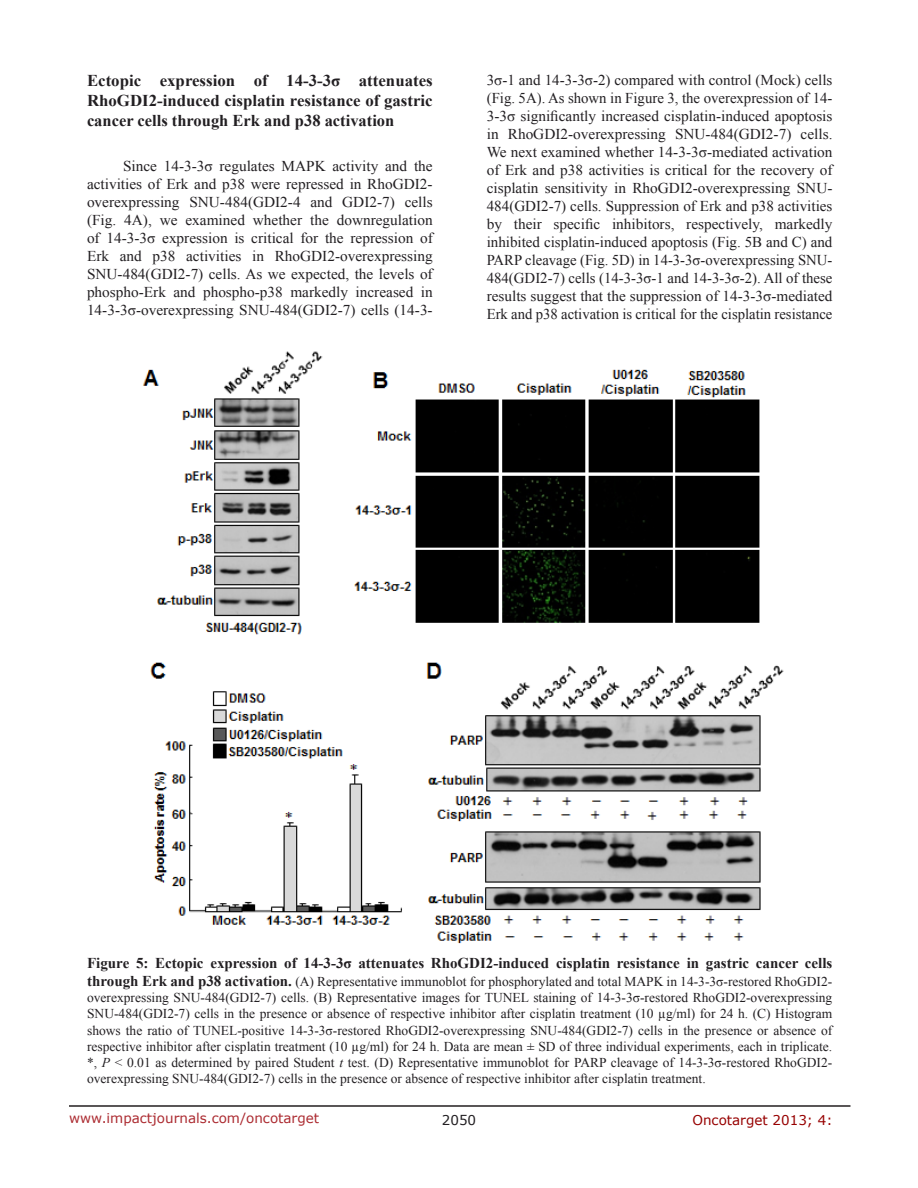
<style>
.page{position:relative;width:918px;height:1188px;background:#fff}
.page>*{position:absolute;margin:0;border:0;box-sizing:border-box;transform-origin:0 0}
.SubHeading{font:700 16.5px/19.8px "Times New Roman";color:#221f22;text-align:justify}
.BodyText{font:15px/18px "Times New Roman";color:#221f22;text-align:justify}
.FigureText{font:700 15px "Times New Roman";color:#221f22}
.FigureText-2{font:13.5px/16.2px "Times New Roman";color:#221f22;text-align:justify}
.t1{font:13.5px "Verdana";color:#ac2b31}
.t2{font:13.5px "Verdana";color:#970000}
.t3{font:13.5px "Verdana";color:#221f22}
.s1{font-weight:700;font-size:15px}
.s2{font-style:italic}
</style>
<div class="page">
<hr style="left:69px;top:1105px;width:781px;height:2px;background:#231f20">
<img style="left:142px;top:351px;width:642px;height:593px">
<p class="SubHeading" style="left:87px;top:70px;width:347px">Ectopic expression of 14-3-3σ attenuates RhoGDI2-induced cisplatin resistance of gastric cancer cells through Erk and p38 activation</p>
<p class="BodyText" style="left:87px;top:156px;width:347px;text-indent:36px">Since 14-3-3σ regulates MAPK activity and the activities of Erk and p38 were repressed in RhoGDI2- overexpressing SNU-484(GDI2-4 and GDI2-7) cells (Fig. 4A), we examined whether the downregulation of 14-3-3σ expression is critical for the repression of Erk and p38 activities in RhoGDI2-overexpressing SNU-484(GDI2-7) cells. As we expected, the levels of phospho-Erk and phospho-p38 markedly increased in 14-3-3σ-overexpressing SNU-484(GDI2-7) cells (14-3-</p>
<p class="BodyText" style="left:487px;top:71px;width:347px">3σ-1 and 14-3-3σ-2) compared with control (Mock) cells (Fig. 5A). As shown in Figure 3, the overexpression of 14- 3-3σ significantly increased cisplatin-induced apoptosis in RhoGDI2-overexpressing SNU-484(GDI2-7) cells.<br>We next examined whether 14-3-3σ-mediated activation of Erk and p38 activities is critical for the recovery of cisplatin sensitivity in RhoGDI2-overexpressing SNU-484(GDI2-7) cells. Suppression of Erk and p38 activities by their specific inhibitors, respectively, markedly inhibited cisplatin-induced apoptosis (Fig. 5B and C) and PARP cleavage (Fig. 5D) in 14-3-3σ-overexpressing SNU-484(GDI2-7) cells (14-3-3σ-1 and 14-3-3σ-2). All of these results suggest that the suppression of 14-3-3σ-mediated Erk and p38 activation is critical for the cisplatin resistance</p>
<p class="FigureText" style="left:87px;top:952px;width:747px">Figure 5: Ectopic expression of 14-3-3σ attenuates RhoGDI2-induced cisplatin resistance in gastric cancer cells</p>
<p class="FigureText-2" style="left:87px;top:973px;width:747px"><span class="s1">through Erk and p38 activation.</span> (A) Representative immunoblot for phosphorylated and total MAPK in 14-3-3σ-restored RhoGDI2- overexpressing SNU-484(GDI2-7) cells. (B) Representative images for TUNEL staining of 14-3-3σ-restored RhoGDI2-overexpressing SNU-484(GDI2-7) cells in the presence or absence of respective inhibitor after cisplatin treatment (10 µg/ml) for 24 h. (C) Histogram shows the ratio of TUNEL-positive 14-3-3σ-restored RhoGDI2-overexpressing SNU-484(GDI2-7) cells in the presence or absence of respective inhibitor after cisplatin treatment (10 µg/ml) for 24 h. Data are mean ± SD of three individual experiments, each in triplicate. *, <span class="s2">P</span> &lt; 0.01 as determined by paired Student <span class="s2">t</span> test. (D) Representative immunoblot for PARP cleavage of 14-3-3σ-restored RhoGDI2- overexpressing SNU-484(GDI2-7) cells in the presence or absence of respective inhibitor after cisplatin treatment.</p>
<p class="t1" style="left:69px;top:1109px;width:252px">www.impactjournals.com/oncotarget</p>
<p class="t3" style="left:442px;top:1111px;width:36px">2050</p>
<p class="t2" style="left:692px;top:1111px;width:142px">Oncotarget 2013; 4:</p>
</div>
